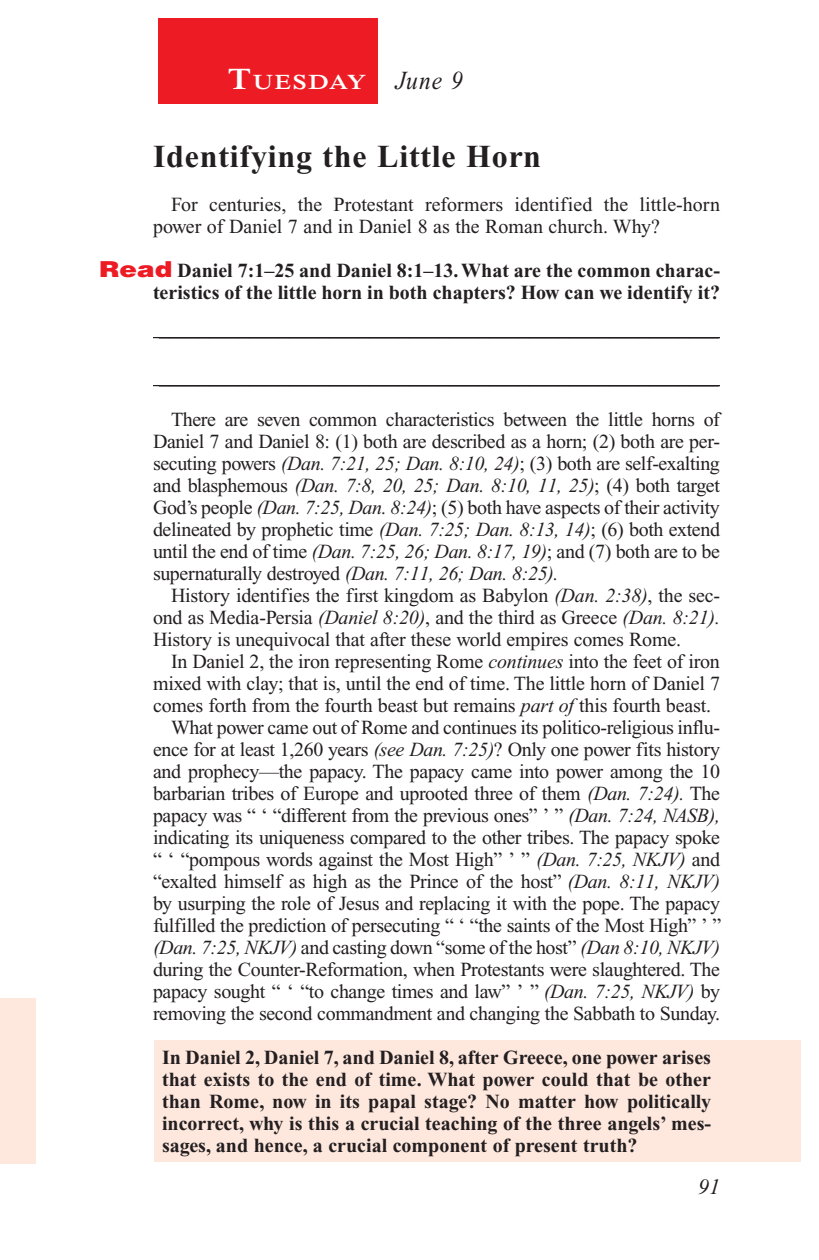
<style>
.page{position:relative;width:819px;height:1260px;background:#fff}
.page>*{position:absolute;margin:0;border:0;box-sizing:border-box;transform-origin:0 0}
.Head{font:700 32px "Times New Roman PS Std";letter-spacing:.025em;color:#231f20}
.Lesson_Dates{font:italic 26px "Times New Roman PS Std";color:#231f20;scale:.9 1}
.t1{font:italic 22px "Times New Roman PS Std";color:#231f20}
.Daily_Header{font:600 21px "Times NRMT Std";letter-spacing:.07em;color:#fff;scale:1.1 1}
.Body{font:20px/22px "Times New Roman PS Std";letter-spacing:-.01em;color:#231f20;text-align:justify}
.x-screened_box-text{font:700 20px/22px "Times New Roman PS Std";color:#231f20;text-align:justify}
.Question{font:700 20px/22px "Times New Roman PS Std";color:#231f20;text-align:right}
.Blank_Lines{font:20px "Times New Roman PS Std";color:#231f20}
.s1{font-size:30px}
.s2{font-family:"Helvetica LT Std";font-weight:900;font-size:22px;color:#ed1c24}
.s3{font-style:italic}
</style>
<div class="page">
<div style="left:158px;top:18px;width:220px;height:86px;background:#ed1c24"></div>
<div style="left:155px;top:1040px;width:646px;height:122px;background:#fee7dd"></div>
<div style="left:0;top:999px;width:36px;height:165px;background:#fee7dd"></div>
<hr style="left:153px;top:337px;width:567px;height:1px;background:#231f20">
<hr style="left:153px;top:385px;width:567px;height:1px;background:#231f20">
<p class="Daily_Header" style="left:228px;top:70px;width:127px"><span class="s1">T</span>UESDAY</p>
<p class="Lesson_Dates" style="left:396px;top:66px;width:76px">June 9</p>
<p class="Head" style="left:153px;top:138px;width:390px">Identifying the Little Horn</p>
<p class="Body" style="left:153px;top:193px;width:569px;text-indent:18px">For centuries, the Protestant reformers identified the little-horn power of Daniel 7 and in Daniel 8 as the Roman church. Why?</p>
<p class="Question" style="left:99px;top:259px;width:623px"><span class="s2">Read</span> Daniel 7:1–25 and Daniel 8:1–13. What are the common charac&shy;teristics of the little horn in both chapters? How can we identify it?</p>
<p class="Blank_Lines" style="left:159px;top:318px;width:561px">________________________________________________________</p>
<p class="Blank_Lines" style="left:159px;top:366px;width:561px">________________________________________________________</p>
<p class="Body" style="left:153px;top:408px;width:569px;text-indent:18px">There are seven common characteristics between the little horns of Daniel 7 and Daniel 8: (1) both are described as a horn; (2) both are per&shy;secuting powers <span class="s3">(Dan. 7:21, 25; Dan. 8:10, 24)</span>; (3) both are self-exalting and blasphemous <span class="s3">(Dan. 7:8, 20, 25; Dan. 8:10, 11, 25)</span>; (4) both target God’s people <span class="s3">(Dan. 7:25, Dan. 8:24)</span>; (5) both have aspects of their activity delineated by prophetic time <span class="s3">(Dan. 7:25; Dan. 8:13, 14)</span>; (6) both extend until the end of time <span class="s3">(Dan. 7:25, 26; Dan. 8:17, 19)</span>; and (7) both are to be supernaturally destroyed <span class="s3">(Dan. 7:11, 26; Dan. 8:25).</span></p>
<p class="Body" style="left:153px;top:584px;width:568px;text-indent:18px">History identifies the first kingdom as Babylon <span class="s3">(Dan. 2:38)</span>, the sec&shy;ond as Media-Persia <span class="s3">(Daniel 8:20)</span>, and the third as Greece <span class="s3">(Dan. 8:21).<br></span>History is unequivocal that after these world empires comes Rome.</p>
<p class="Body" style="left:153px;top:650px;width:569px;text-indent:18px">In Daniel 2, the iron representing Rome <span class="s3">continues</span> into the feet of iron mixed with clay; that is, until the end of time. The little horn of Daniel 7 comes forth from the fourth beast but remains <span class="s3">part of</span> this fourth beast.</p>
<p class="Body" style="left:153px;top:716px;width:570px;text-indent:18px">What power came out of Rome and continues its politico-religious influ&shy;ence for at least 1,260 years <span class="s3">(see Dan. 7:25)</span>? Only one power fits history and prophecy—the papacy. The papacy came into power among the 10 barbarian tribes of Europe and uprooted three of them <span class="s3">(Dan. 7:24).</span> The papacy was “ ‘ “different from the previous ones” ’ ” <span class="s3">(Dan. 7:24, NASB), </span>indicating its uniqueness compared to the other tribes. The papacy spoke “ ‘ “pompous words against the Most High” ’ ” <span class="s3">(Dan. 7:25, NKJV)</span> and “exalted himself as high as the Prince of the host” <span class="s3">(Dan. 8:11, NKJV) </span>by usurping the role of Jesus and replacing it with the pope. The papacy fulfilled the prediction of persecuting “ ‘ “the saints of the Most High” ’ ” <span class="s3">(Dan. 7:25, NKJV)</span> and casting down “some of the host” <span class="s3">(Dan 8:10, NKJV) </span>during the Counter-Reformation, when Protestants were slaughtered. The papacy sought “ ‘ “to change times and law” ’ ” <span class="s3">(Dan. 7:25, NKJV)</span> by removing the second commandment and changing the Sabbath to Sunday.</p>
<p class="x-screened_box-text" style="left:162px;top:1046px;width:551px">In Daniel 2, Daniel 7, and Daniel 8, after Greece, one power arises that exists to the end of time. What power could that be other than Rome, now in its papal stage? No matter how politically incorrect, why is this a crucial teaching of the three angels’ mes&shy;sages, and hence, a crucial component of present truth?</p>
<p class="t1" style="left:698px;top:1175px;width:23px">91</p>
</div>
